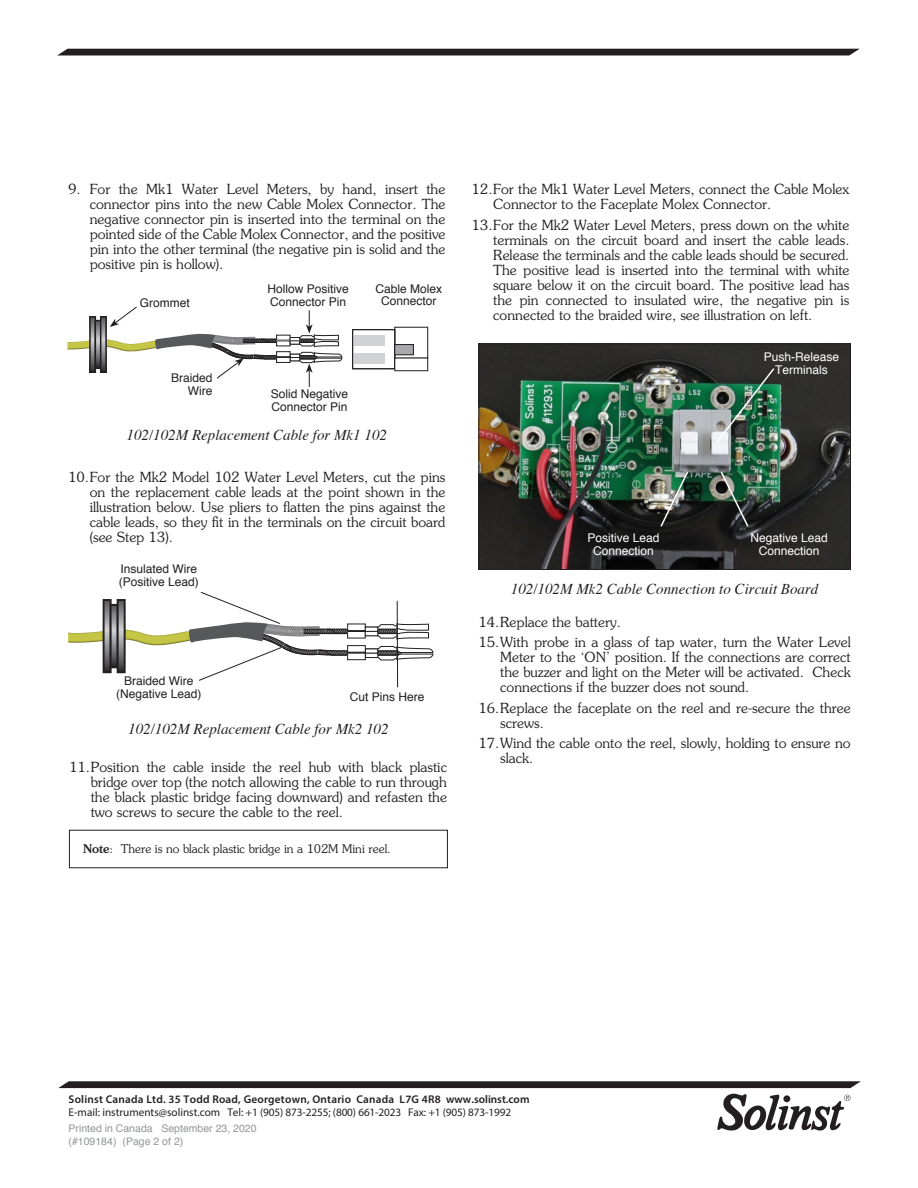
<style>
.page{position:relative;width:918px;height:1188px;background:#fff}
.page>*{position:absolute;margin:0;border:0;box-sizing:border-box;transform-origin:0 0}
.Figure_Caption{font:italic 15px "Times";color:#231f20}
.Numbered_Paragraph{font:300 13.95px/15px "Souvenir Std";color:#231f20;text-align:justify}
.Figure_Text_Justify{font:12px/12.8px "Helvetica";color:#231f20}
.Figure_Text_Justify-2{font:12px/12.8px "Helvetica";color:#fff;text-align:center}
.Notes_Text{font:300 12px "Souvenir Std";color:#231f20}
.t1{font:11.25px "Myriad Pro";letter-spacing:-.01em;color:#231f20}
.t2{font:600 11.25px "Myriad Pro";letter-spacing:.02em;color:#231f20}
.t3{font:10.5px/13px "Helvetica";color:#939598}
.s1{font-weight:500}
</style>
<div class="page">
<div style="left:394px;top:327px;width:34px;height:32px;border:1px solid #231f20"></div>
<div style="left:353px;top:335px;width:32px;height:11px;background:#d1d2d4"></div>
<div style="left:353px;top:353px;width:32px;height:11px;background:#d1d2d4"></div>
<div style="left:352px;top:329px;width:43px;height:40px;border:1px solid #231f20"></div>
<div style="left:395px;top:345px;width:18px;height:10px;background:#a8a9ad"></div>
<div style="left:394px;top:344px;width:20px;height:11px;border:1px solid #231f20"></div>
<div style="left:394px;top:358px;width:34px;height:13px;border:1px solid #231f20"></div>
<svg style="left:68px;top:306px;width:275px;height:81px"></svg>
<svg style="left:68px;top:592px;width:366px;height:89px"></svg>
<hr style="left:397px;top:601px;width:1px;height:86px;background:#231f20">
<img style="left:481px;top:346px;width:368px;height:222px">
<div style="left:479px;top:344px;width:372px;height:226px;border:1px solid #231f20"></div>
<svg style="left:659px;top:470px;width:30px;height:58px;background:#606c62"></svg>
<img style="left:715px;top:367px;width:61px;height:77px">
<svg style="left:720px;top:470px;width:30px;height:58px;background:#394f44"></svg>
<svg style="left:57px;top:49px;width:802px;height:7px;background:#353132"></svg>
<svg style="left:58px;top:1081px;width:803px;height:50px"></svg>
<p class="Numbered_Paragraph" style="left:90px;top:182px;width:357px;text-indent:-22px">9. For the Mk1 Water Level Meters, by hand, insert the connector pins into the new Cable Molex Connector. The negative connector pin is inserted into the terminal on the pointed side of the Cable Molex Connector, and the positive pin into the other terminal (the negative pin is solid and the positive pin is hollow).</p>
<p class="Figure_Text_Justify" style="left:140px;top:297px;width:52px">Grommet</p>
<p class="Figure_Text_Justify" style="left:171px;top:372px;width:43px;text-align:right">Braided<br>Wire</p>
<p class="Figure_Text_Justify" style="left:268px;top:283px;width:83px">Hollow Positive<br>Connector Pin</p>
<p class="Figure_Text_Justify" style="left:375px;top:282px;width:68px;text-align:center">Cable Molex<br>Connector</p>
<p class="Figure_Text_Justify" style="left:271px;top:388px;width:79px">Solid Negative<br>Connector Pin</p>
<p class="Figure_Caption" style="left:127px;top:422px;width:262px">102/102M Replacement Cable for Mk1 102</p>
<p class="Numbered_Paragraph" style="left:90px;top:470px;width:357px;text-indent:-22px">10.For the Mk2 Model 102 Water Level Meters, cut the pins on the replacement cable leads at the point shown in the illustration below. Use pliers to flatten the pins against the cable leads, so they fit in the terminals on the circuit board (see Step 13).</p>
<p class="Figure_Text_Justify" style="left:119px;top:563px;width:82px">Insulated Wire (Positive Lead)</p>
<p class="Figure_Text_Justify" style="left:116px;top:675px;width:87px;text-align:center">Braided Wire (Negative Lead)</p>
<p class="Figure_Text_Justify" style="left:350px;top:690px;width:76px">Cut Pins Here</p>
<p class="Figure_Caption" style="left:128px;top:716px;width:262px">102/102M Replacement Cable for Mk2 102</p>
<p class="Numbered_Paragraph" style="left:91px;top:759px;width:358px;text-indent:-22px">11.Position the cable inside the reel hub with black plastic bridge over top (the notch allowing the cable to run through the black plastic bridge facing downward) and refasten the two screws to secure the cable to the reel.</p>
<p class="Notes_Text" style="left:83px;top:842px;width:309px"><span class="s1">Note</span>: There is no black plastic bridge in a 102M Mini reel.</p>
<p class="Numbered_Paragraph" style="left:493px;top:182px;width:358px;text-indent:-22px">12.For the Mk1 Water Level Meters, connect the Cable Molex<br>Connector to the Faceplate Molex Connector.</p>
<p class="Numbered_Paragraph" style="left:493px;top:217px;width:358px;text-indent:-22px">13.For the Mk2 Water Level Meters, press down on the white terminals on the circuit board and insert the cable leads.<br>Release the terminals and the cable leads should be secured.<br>The positive lead is inserted into the terminal with white square below it on the circuit board. The positive lead has the pin connected to insulated wire, the negative pin is connected to the braided wire, see illustration on left.</p>
<p class="Figure_Text_Justify-2" style="left:588px;top:532px;width:74px">Positive Lead<br>Connection</p>
<p class="Figure_Text_Justify-2" style="left:764px;top:351px;width:77px">Push-Release<br>Terminals</p>
<p class="Figure_Text_Justify-2" style="left:751px;top:532px;width:79px">Negative Lead<br>Connection</p>
<p class="Figure_Caption" style="left:511px;top:576px;width:309px">102/102M Mk2 Cable Connection to Circuit Board</p>
<p class="Numbered_Paragraph" style="left:479px;top:615px;width:144px">14.Replace the battery.</p>
<p class="Numbered_Paragraph" style="left:500px;top:635px;width:352px;text-indent:-22px">15.With probe in a glass of tap water, turn the Water Level Meter to the ‘ON’ position. If the connections are correct the buzzer and light on the Meter will be activated. Check connections if the buzzer does not sound.</p>
<p class="Numbered_Paragraph" style="left:500px;top:700px;width:352px;text-indent:-22px">16.Replace the faceplate on the reel and re-secure the three screws.</p>
<p class="Numbered_Paragraph" style="left:500px;top:736px;width:352px;text-indent:-22px">17.Wind the cable onto the reel, slowly, holding to ensure no slack.</p>
<p class="t2" style="left:69px;top:1092px;width:462px">Solinst Canada Ltd. 35 Todd Road, Georgetown, Ontario Canada L7G 4R8 www.solinst.com</p>
<p class="t1" style="left:69px;top:1105px;width:444px">E-mail: instruments@solinst.com Tel: +1 (905) 873-2255; (800) 661-2023 Fax: +1 (905) 873-1992</p>
<p class="t3" style="left:69px;top:1122px;width:189px">Printed in Canada September 23, 2020 (#109184) (Page 2 of 2)</p>
</div>
